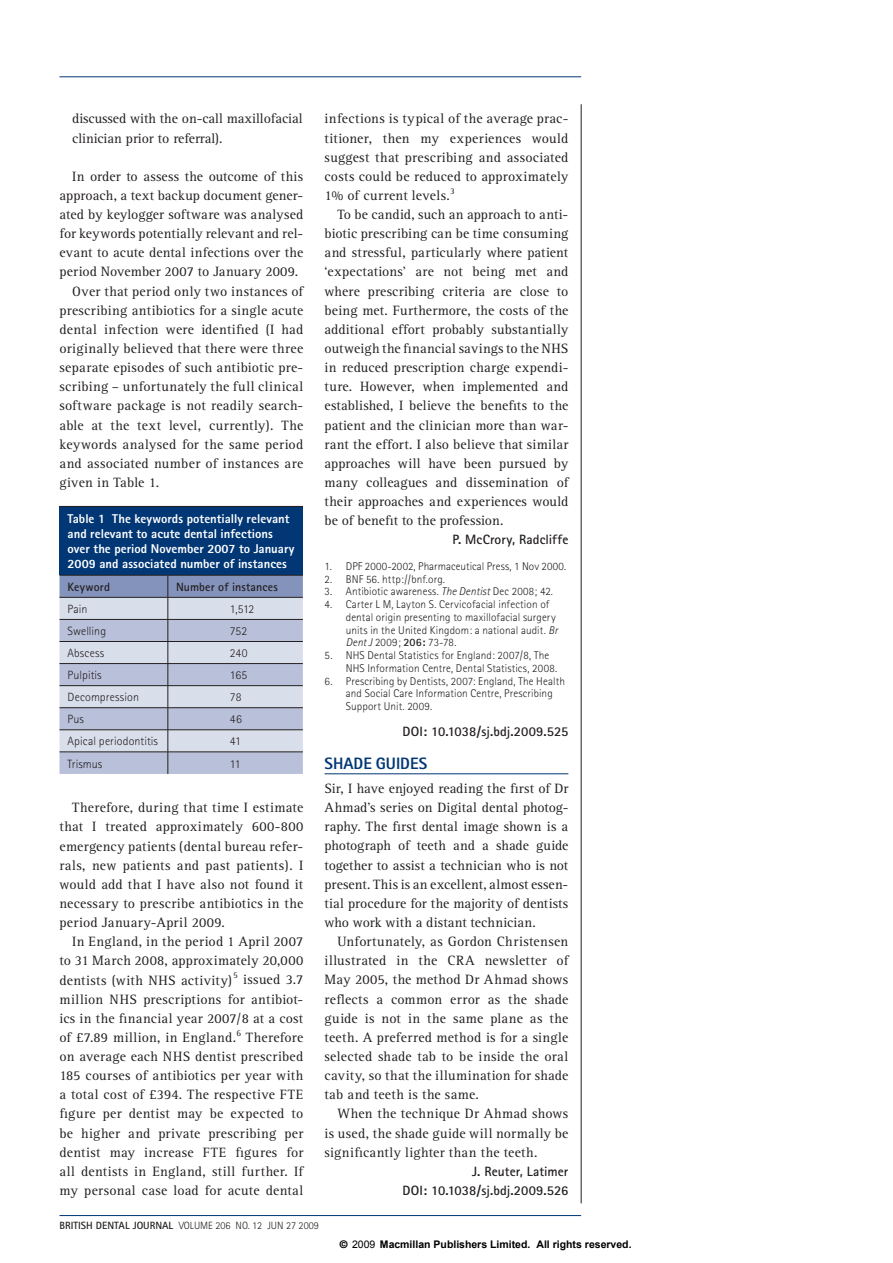
<style>
.page{position:relative;width:893px;height:1263px;background:#fff}
.page>*{position:absolute;margin:0;border:0;box-sizing:border-box;transform-origin:0 0}
.t1{font:800 16.5px "Rotis Sans Serif";color:#013775}
.t2{font:13.95px/19.2px "Rotis Serif";letter-spacing:.015em;color:#231f20;text-align:justify}
.t3{font:13.95px/19.2px "Rotis Serif";letter-spacing:-.005em;color:#231f20}
.t4{font:700 13.5px/19.2px "Rotis Sans Serif";letter-spacing:.005em;color:#231f20;text-align:right}
.t5{font:800 12.75px/15px "Rotis Sans Serif";color:#fff}
.t6{font:300 12px "Rotis Sans Serif";letter-spacing:.01em;color:#231f20}
.t7{font:700 12px "Rotis Sans Serif";letter-spacing:.01em;color:#231f20}
.t8{font:300 11.25px/12.8px "Rotis Sans Serif";letter-spacing:.01em;color:#231f20}
.t9{font:700 10.5px "Arial";color:#000}
.t10{font:300 10.5px "Rotis Sans Serif";color:#231f20}
.s1{font-style:italic}
.s2{font-weight:700}
.s3{font-family:"Helvetica"}
.s4{font-weight:400}
</style>
<div class="page">
<hr style="left:325px;top:773px;width:243px;height:1px;background:#013775">
<hr style="left:59px;top:1215px;width:522px;height:1px;background:#013775">
<hr style="left:59px;top:76px;width:522px;height:1px;background:#013775">
<hr style="left:581px;top:104px;width:1px;height:1099px;background:#231f20">
<div style="left:59px;top:506px;width:244px;height:69px;background:#013775"></div>
<hr style="left:59px;top:506px;width:244px;height:1px;background:#231f20">
<svg style="left:59px;top:576px;width:244px;height:198px;background:#bac0d4"></svg>
<hr style="left:59px;top:752px;width:244px;height:1px;background:#231f20">
<hr style="left:59px;top:575px;width:244px;height:1px;background:#231f20">
<p class="t3" style="left:72px;top:110px;width:232px">discussed with the on-call maxillofacial clinician prior to referral).</p>
<p class="t2" style="left:72px;top:168px;width:232px">In order to assess the outcome of this</p>
<p class="t2" style="left:59px;top:187px;width:245px">approach, a text backup document gener-</p>
<p class="t2" style="left:59px;top:206px;width:245px">ated by keylogger software was analysed</p>
<p class="t2" style="left:59px;top:225px;width:245px">for keywords potentially relevant and rel-</p>
<p class="t2" style="left:59px;top:244px;width:245px">evant to acute dental infections over the</p>
<p class="t2" style="left:59px;top:264px;width:240px">period November 2007 to January 2009.</p>
<p class="t2" style="left:72px;top:283px;width:232px">Over that period only two instances of</p>
<p class="t2" style="left:59px;top:302px;width:245px">prescribing antibiotics for a single acute</p>
<p class="t2" style="left:59px;top:321px;width:245px">dental infection were identified (I had</p>
<p class="t2" style="left:59px;top:340px;width:245px">originally believed that there were three</p>
<p class="t2" style="left:59px;top:359px;width:245px">separate episodes of such antibiotic pre-</p>
<p class="t2" style="left:59px;top:378px;width:245px">scribing – unfortunately the full clinical</p>
<p class="t2" style="left:59px;top:397px;width:245px">software package is not readily search-</p>
<p class="t2" style="left:59px;top:417px;width:245px">able at the text level, currently). The</p>
<p class="t2" style="left:59px;top:436px;width:245px">keywords analysed for the same period</p>
<p class="t2" style="left:59px;top:455px;width:245px">and associated number of instances are</p>
<p class="t2" style="left:59px;top:474px;width:101px">given in Table 1.</p>
<p class="t5" style="left:68px;top:513px;width:228px">Table 1 The keywords potentially relevant and relevant to acute dental infections over the period November 2007 to January 2009 and associated number of instances</p>
<p class="t7" style="left:68px;top:583px;width:44px">Keyword</p>
<p class="t7" style="left:176px;top:583px;width:103px">Number of instances</p>
<p class="t6" style="left:68px;top:605px;width:21px">Pain</p>
<p class="t6" style="left:230px;top:605px;width:26px">1,512</p>
<p class="t6" style="left:68px;top:627px;width:40px">Swelling</p>
<p class="t6" style="left:230px;top:627px;width:19px">752</p>
<p class="t6" style="left:68px;top:649px;width:38px">Abscess</p>
<p class="t6" style="left:230px;top:649px;width:19px">240</p>
<p class="t6" style="left:68px;top:671px;width:36px">Pulpitis</p>
<p class="t6" style="left:230px;top:671px;width:19px">165</p>
<p class="t6" style="left:68px;top:693px;width:73px">Decompression</p>
<p class="t6" style="left:230px;top:693px;width:13px">78</p>
<p class="t6" style="left:68px;top:715px;width:18px">Pus</p>
<p class="t6" style="left:230px;top:715px;width:13px">46</p>
<p class="t6" style="left:68px;top:737px;width:92px">Apical periodontitis</p>
<p class="t6" style="left:230px;top:737px;width:12px">41</p>
<p class="t6" style="left:68px;top:759px;width:36px">Trismus</p>
<p class="t6" style="left:230px;top:759px;width:12px">11</p>
<p class="t2" style="left:59px;top:799px;width:245px;text-indent:13px">Therefore, during that time I estimate that I treated approximately 600-800 emergency patients (dental bureau refer&shy;rals, new patients and past patients). I would add that I have also not found it necessary to prescribe antibiotics in the period January-April 2009.</p>
<p class="t2" style="left:59px;top:933px;width:245px;text-indent:13px">In England, in the period 1 April 2007 to 31 March 2008, approximately 20,000 dentists (with NHS activity)<sup>5</sup> issued 3.7 million NHS prescriptions for antibiot&shy;ics in the financial year 2007/8 at a cost of £7.89 million, in England.<sup>6</sup> Therefore on average each NHS dentist prescribed 185 courses of antibiotics per year with a total cost of £394. The respective FTE figure per dentist may be expected to be higher and private prescribing per dentist may increase FTE figures for all dentists in England, still further. If my personal case load for acute dental</p>
<p class="t2" style="left:325px;top:110px;width:245px">infections is typical of the average prac&shy;titioner, then my experiences would suggest that prescribing and associated costs could be reduced to approximately 1% of current levels.<sup>3</sup></p>
<p class="t2" style="left:325px;top:206px;width:245px;text-indent:13px">To be candid, such an approach to anti&shy;biotic prescribing can be time consuming and stressful, particularly where patient ‘expectations’ are not being met and where prescribing criteria are close to being met. Furthermore, the costs of the additional effort probably substantially outweigh the financial savings to the NHS in reduced prescription charge expendi&shy;ture. However, when implemented and established, I believe the benefits to the patient and the clinician more than war&shy;rant the effort. I also believe that similar approaches will have been pursued by many colleagues and dissemination of their approaches and experiences would be of benefit to the profession.</p>
<p class="t4" style="left:452px;top:532px;width:117px">P. McCrory, Radcliffe</p>
<p class="t8" style="left:325px;top:561px;width:243px">1. DPF 2000-2002, Pharmaceutical Press, 1 Nov 2000.</p>
<p class="t8" style="left:325px;top:574px;width:122px">2. BNF 56. http://bnf.org.</p>
<p class="t8" style="left:325px;top:586px;width:230px">3. Antibiotic awareness. <span class="s1">The Dentist</span> Dec 2008; 42.</p>
<p class="t8" style="left:346px;top:599px;width:214px;text-indent:-21px">4. Carter L M, Layton S. Cervicofacial infection of dental origin presenting to maxillofacial surgery units in the United Kingdom: a national audit. <span class="s1">Br Dent J</span> 2009; <span class="s2">206:</span> 73-78.</p>
<p class="t8" style="left:346px;top:650px;width:213px;text-indent:-21px">5. NHS Dental Statistics for England: 2007/8, The<br>NHS Information Centre, Dental Statistics, 2008.</p>
<p class="t8" style="left:346px;top:675px;width:221px;text-indent:-21px">6. Prescribing by Dentists, 2007: England, The Health and Social Care Information Centre, Prescribing<br>Support Unit. 2009.</p>
<p class="t4" style="left:403px;top:723px;width:167px">DOI: 10.1038/sj.bdj.2009.525</p>
<p class="t1" style="left:325px;top:758px;width:104px">SHADE GUIDES</p>
<p class="t2" style="left:325px;top:780px;width:245px">Sir, I have enjoyed reading the first of Dr Ahmad’s series on Digital dental photog&shy;raphy. The first dental image shown is a photograph of teeth and a shade guide together to assist a technician who is not present. This is an excellent, almost essen&shy;tial procedure for the majority of dentists who work with a distant technician.</p>
<p class="t2" style="left:325px;top:933px;width:245px;text-indent:13px">Unfortunately, as Gordon Christensen illustrated in the CRA newsletter of May 2005, the method Dr Ahmad shows reflects a common error as the shade guide is not in the same plane as the teeth. A preferred method is for a single selected shade tab to be inside the oral cavity, so that the illumination for shade tab and teeth is the same.</p>
<p class="t2" style="left:325px;top:1105px;width:245px;text-indent:13px">When the technique Dr Ahmad shows is used, the shade guide will normally be significantly lighter than the teeth.</p>
<p class="t4" style="left:403px;top:1163px;width:167px">J. Reuter, Latimer<br>DOI: 10.1038/sj.bdj.2009.526</p>
<p class="t10" style="left:59px;top:1221px;width:261px"><span class="s2">BRITISH DENTAL JOURNAL</span> VOLUME 206 NO. 12 JUN 27 2009</p>
<p class="t9" style="left:340px;top:1237px;width:293px"><span class="s3">©</span> <span class="s4">2009</span> Macmillan Publishers Limited. All rights reserved.</p>
</div>
